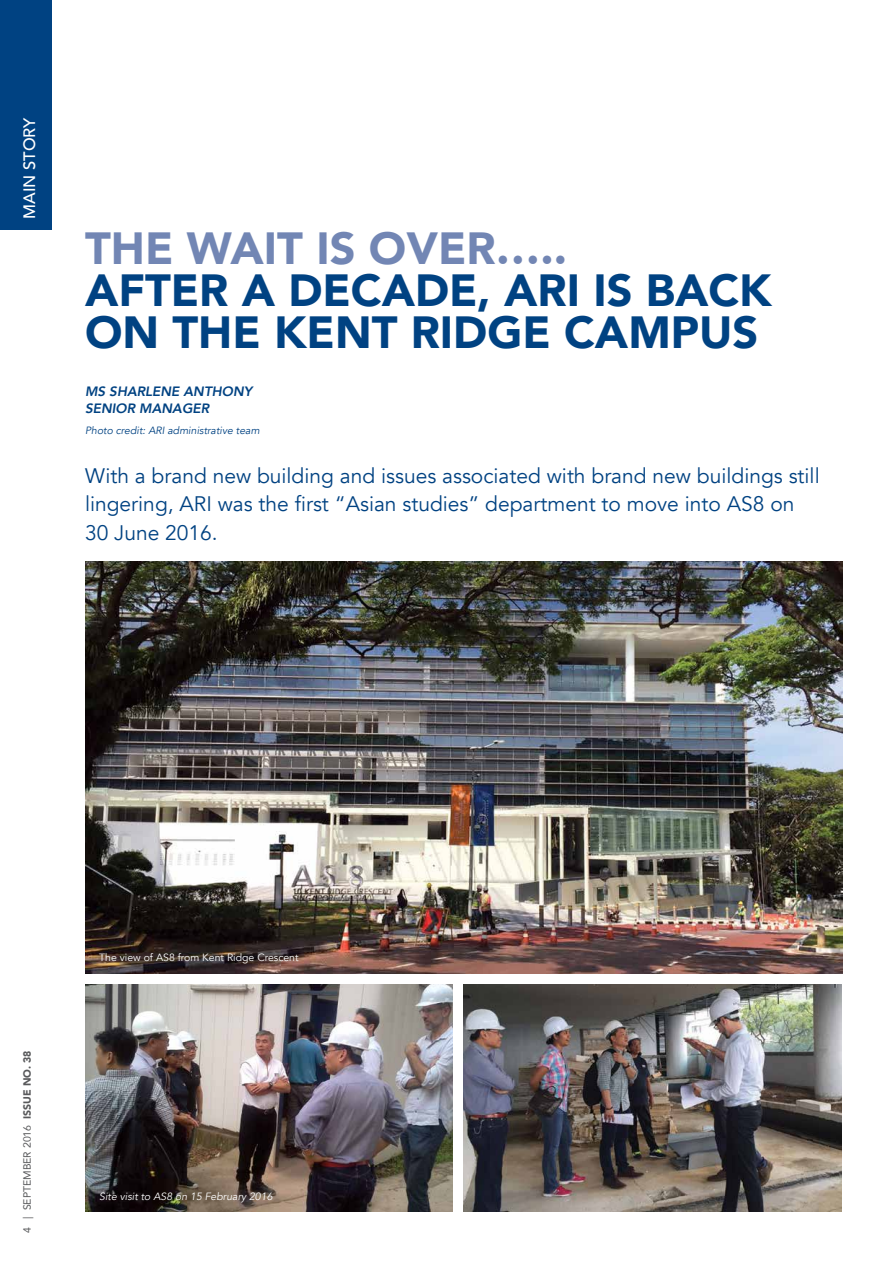
<style>
.page{position:relative;width:893px;height:1263px;background:#fff}
.page>*{position:absolute;margin:0;border:0;box-sizing:border-box;transform-origin:0 0}
.t1{font:900 45px/42px "Avenir";color:#004282}
.t2{font:900 45px "Avenir";color:#7286b4}
.t3{font:21px/28.5px "Avenir";color:#004282}
.t4{font:500 16.5px "Avenir";color:#fff}
.t5{font:italic 800 13.5px/17.7px "Avenir";color:#004282}
.t6{font:10.5px "Avenir";color:#fff}
.t7{font:italic 10.5px "Avenir";color:#004282}
.t8{font:italic 10.5px "Avenir";color:#fff}
.t9{font:10.5px "Avenir";color:#58595b}
.s1{font-weight:900}
</style>
<div class="page">
<div style="left:0;top:0;width:51px;height:230px;background:#004282"></div>
<img style="left:463px;top:984px;width:379px;height:228px">
<img style="left:85px;top:984px;width:368px;height:228px">
<img style="left:85px;top:562px;width:757px;height:412px">
<p class="t4" style="left:15px;top:219px;width:103px;rotate:-90deg">MAIN STORY</p>
<h1 class="t2" style="left:85px;top:210px;width:484px">THE WAIT IS OVER…..</h1>
<h1 class="t1" style="left:85px;top:268px;width:688px">AFTER A DECADE, ARI IS BACK<br>ON THE KENT RIDGE CAMPUS</h1>
<p class="t5" style="left:85px;top:382px;width:169px">MS SHARLENE ANTHONY<br>SENIOR MANAGER</p>
<p class="t7" style="left:85px;top:424px;width:176px">Photo credit: ARI administrative team</p>
<p class="t3" style="left:85px;top:462px;width:736px">With a brand new building and issues associated with brand new buildings still lingering, ARI was the first “Asian studies” department to move into AS8 on<br>30 June 2016.</p>
<p class="t9" style="left:19px;top:1233px;width:184px;rotate:-90deg">4 | SEPTEMBER 2016 <span class="s1">ISSUE NO. 38</span></p>
<p class="t6" style="left:99px;top:951px;width:201px">The view of AS8 from Kent Ridge Crescent</p>
<p class="t8" style="left:99px;top:1190px;width:175px">Site visit to AS8 on 15 February 2016</p>
</div>
